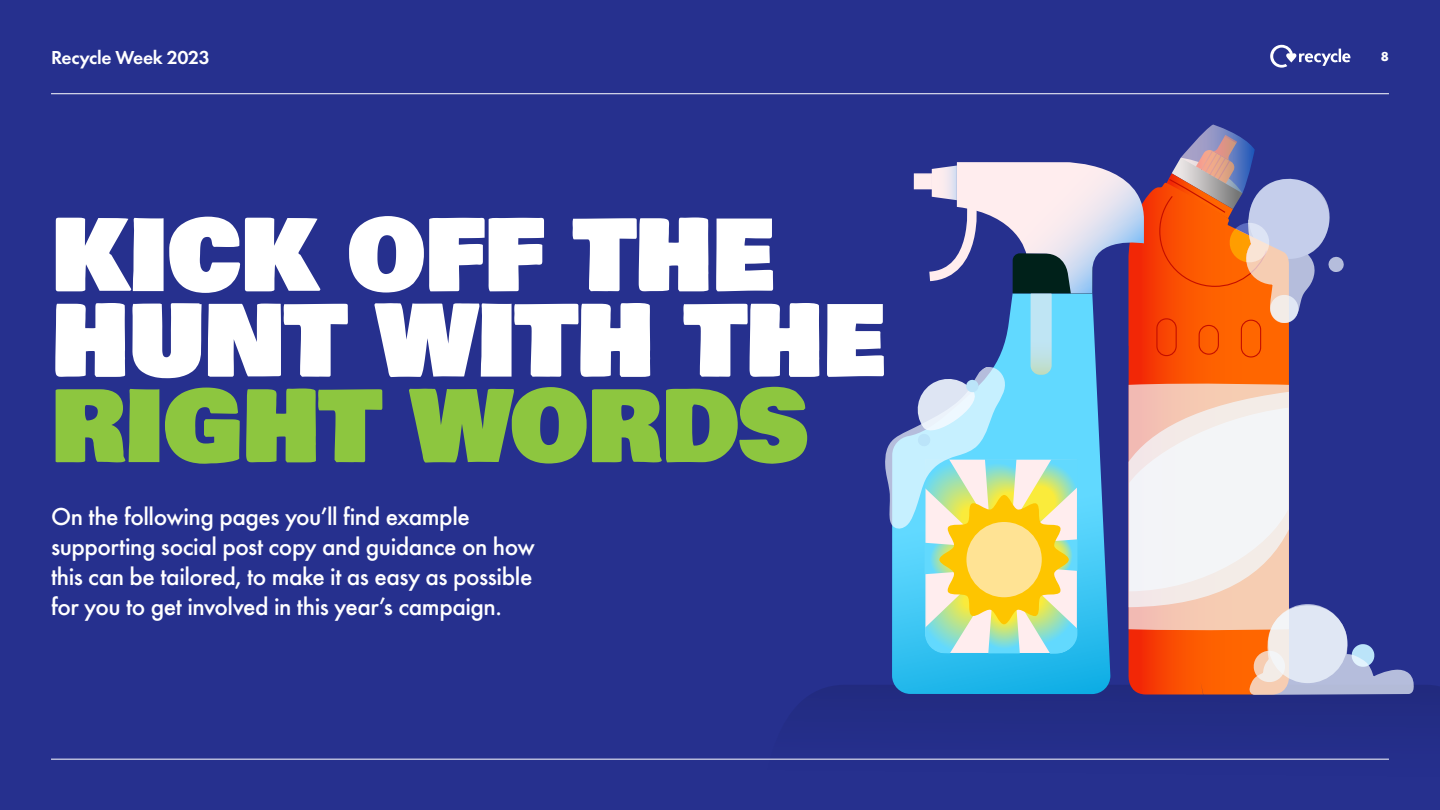
<style>
.page{position:relative;width:1440px;height:810px;background:#26308e}
.page>*{position:absolute;margin:0;border:0;box-sizing:border-box;transform-origin:0 0}
.t1{font:97.5px/85.5px "Bowlby One SC";letter-spacing:-.015em;color:#fff}
.t2{font:97.5px "Bowlby One SC";letter-spacing:-.015em;color:#8dc63f}
.t3{font:500 25.5px/30px "Futura EFCE";letter-spacing:-.02em;color:#fff}
.t4{font:600 19.5px "Futura PT";letter-spacing:-.02em;color:#fff}
.t5{font:700 13.5px "Futura PT";color:#fff}
</style>
<div class="page">
<svg style="left:763px;top:685px;width:677px;height:74px"></svg>
<svg style="left:885px;top:125px;width:528px;height:570px"></svg>
<hr style="left:51px;top:93px;width:1338px;height:1px;background:#fff">
<svg style="left:1270px;top:45px;width:80px;height:23px"></svg>
<hr style="left:51px;top:759px;width:1338px;height:1px;background:#fff">
<p class="t4" style="left:51px;top:45px;width:160px">Recycle Week 2023</p>
<h1 class="t1" style="left:51px;top:214px;width:835px">KICK OFF THE<br>HUNT WITH THE</h1>
<h1 class="t2" style="left:51px;top:354px;width:758px">RIGHT WORDS</h1>
<p class="t3" style="left:51px;top:501px;width:485px">On the following pages you’ll find example supporting social post copy and guidance on how this can be tailored, to make it as easy as possible for you to get involved in this year’s campaign.</p>
<p class="t5" style="left:1381px;top:48px;width:10px">8</p>
</div>
